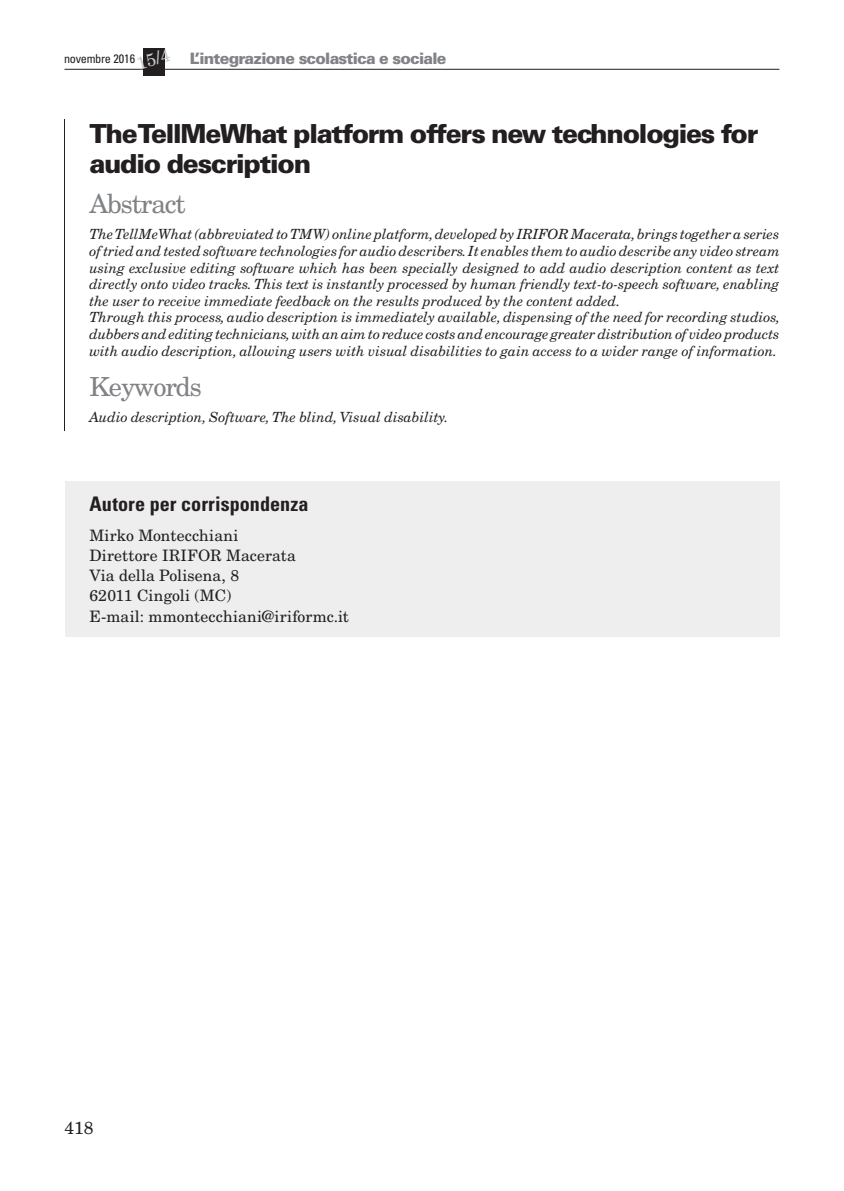
<style>
.page{position:relative;width:844px;height:1191px;background:#fff}
.page>*{position:absolute;margin:0;border:0;box-sizing:border-box;transform-origin:0 0}
.t1{font:900 26.25px/29.8px "Univers LT Std";letter-spacing:-.05em;color:#231f20}
.t2{font:26.25px "New Century Schlbk LT Std";letter-spacing:-.04em;color:#808285}
.t3{font:700 condensed 20.12px "Univers LT Std";color:#231f20}
.t4{font:17.5px "New Century Schlbk LT Std";color:#c7c8ca}
.t5{font:17.5px "New Century Schlbk LT Std";color:#231f20}
.t6{font:15.75px/20.1px "New Century Schlbk LT Std";letter-spacing:.01em;color:#231f20}
.t7{font:900 15.75px "Univers LT Std";letter-spacing:-.05em;color:#808285}
.t8{font:italic 14px/16.6px "New Century Schlbk LT Std";color:#231f20}
.t9{font:condensed 12.25px "Univers LT Std";letter-spacing:-.025em;color:#231f20}
</style>
<div class="page">
<hr style="left:64px;top:69px;width:715px;height:1px;background:#231f20">
<div style="left:143px;top:48px;width:22px;height:27px;background:#231f20"></div>
<hr style="left:64px;top:119px;width:1px;height:73px;background:#231f20">
<hr style="left:64px;top:193px;width:1px;height:37px;background:#231f20">
<hr style="left:64px;top:229px;width:1px;height:95px;background:#231f20">
<hr style="left:64px;top:312px;width:1px;height:62px;background:#231f20">
<hr style="left:64px;top:374px;width:1px;height:33px;background:#231f20">
<svg style="left:64px;top:407px;width:1px;height:24px"></svg>
<div style="left:64px;top:481px;width:715px;height:156px;background:#eeeeef"></div>
<p class="t4" style="left:134px;top:53px;width:36px;rotate:-16deg">15/4</p>
<p class="t9" style="left:64px;top:51px;width:73px">novembre 2016</p>
<p class="t7" style="left:190px;top:48px;width:258px">L’integrazione scolastica e sociale</p>
<h1 class="t1" style="left:89px;top:118px;width:670px">The TellMeWhat platform offers new technologies for audio description</h1>
<h1 class="t2" style="left:89px;top:187px;width:98px">Abstract</h1>
<p class="t8" style="left:89px;top:226px;width:692px">The TellMeWhat (abbreviated to TMW) online platform, developed by IRIFOR Macerata, brings together a series of tried and tested software technologies for audio describers. It enables them to audio describe any video stream using exclusive editing software which has been specially designed to add audio description content as text directly onto video tracks. This text is instantly processed by human friendly text-to-speech software, enabling the user to receive immediate feedback on the results produced by the content added.<br>Through this process, audio description is immediately available, dispensing of the need for recording studios, dubbers and editing technicians, with an aim to reduce costs and encourage greater distribution of video products with audio description, allowing users with visual disabilities to gain access to a wider range of information.</p>
<h1 class="t2" style="left:89px;top:370px;width:114px">Keywords</h1>
<p class="t8" style="left:89px;top:409px;width:360px">Audio description, Software, The blind, Visual disability.</p>
<h2 class="t3" style="left:89px;top:491px;width:221px">Autore per corrispondenza</h2>
<p class="t6" style="left:89px;top:525px;width:261px">Mirko Montecchiani<br>Direttore IRIFOR Macerata<br>Via della Polisena, 8<br>62011 Cingoli (MC)<br>E-mail: mmontecchiani@iriformc.it</p>
<p class="t5" style="left:64px;top:1117px;width:31px">418</p>
</div>
